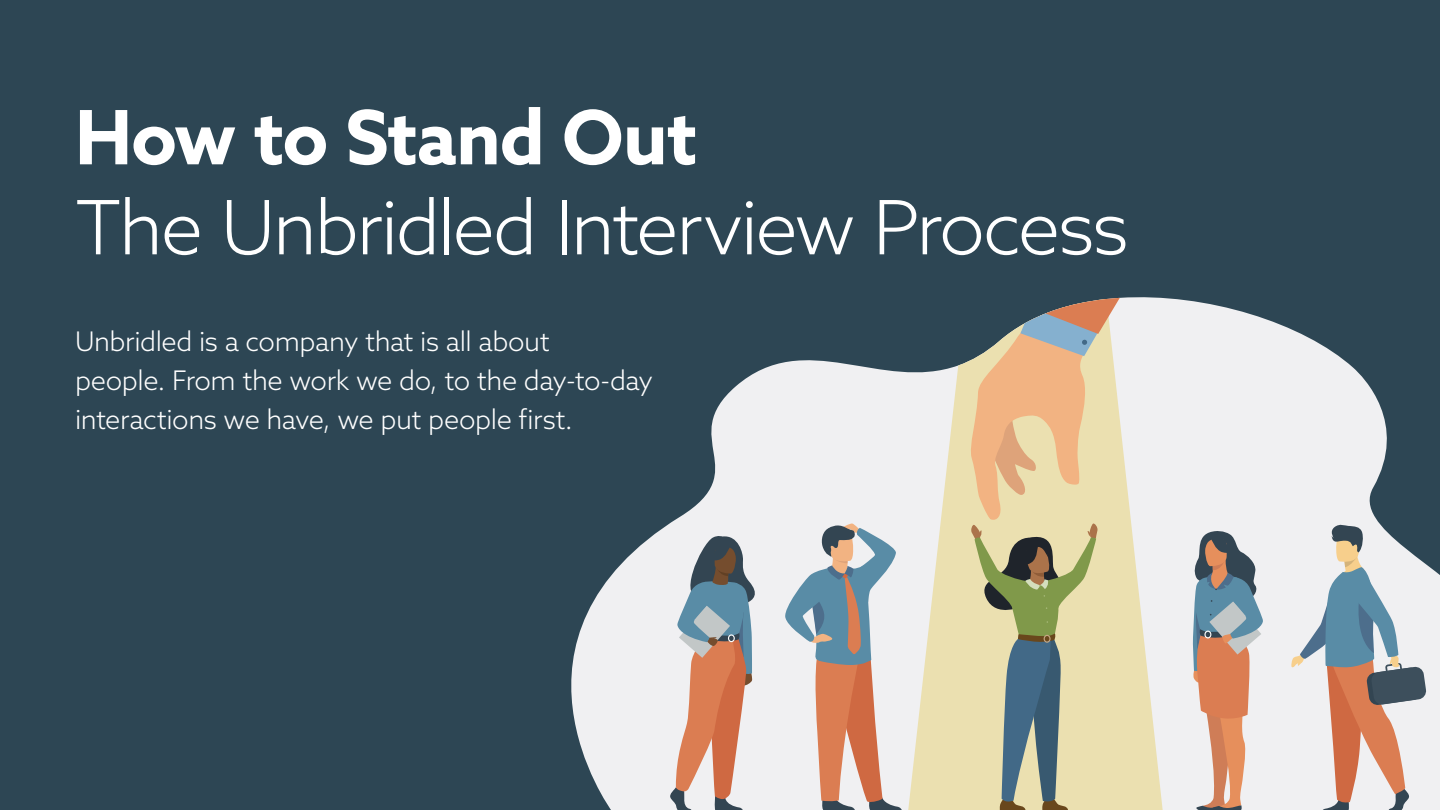
<style>
.page{position:relative;width:1440px;height:810px;background:#2d4654}
.page>*{position:absolute;margin:0;border:0;box-sizing:border-box;transform-origin:0 0}
.t1{font:300 75px "Azo Sans";letter-spacing:-.035em;color:#fff}
.t2{font:700 75px "Azo Sans";letter-spacing:-.02em;color:#fff}
.t3{font:300 27px/39px "Azo Sans";letter-spacing:-.015em;color:#fff}
</style>
<div class="page">
<svg style="left:571px;top:297px;width:869px;height:513px;fill:#f0f0f2"></svg>
<svg style="left:908px;top:299px;width:255px;height:511px;background:#dedbc7"></svg>
<svg style="left:669px;top:535px;width:101px;height:275px;background:#c4b1aa"></svg>
<svg style="left:1291px;top:523px;width:136px;height:287px;background:#c4bdbb"></svg>
<svg style="left:784px;top:523px;width:118px;height:287px;background:#c7b9b5"></svg>
<svg style="left:968px;top:298px;width:152px;height:512px;background:#c3b894"></svg>
<svg style="left:1193px;top:530px;width:70px;height:280px;background:#bea79c"></svg>
<h1 class="t2" style="left:75px;top:88px;width:624px">How to Stand Out</h1>
<h1 class="t1" style="left:75px;top:179px;width:1055px">The Unbridled Interview Process</h1>
<p class="t3" style="left:75px;top:321px;width:580px">Unbridled is a company that is all about<br>people. From the work we do, to the day-to-day interactions we have, we put people first.</p>
</div>
